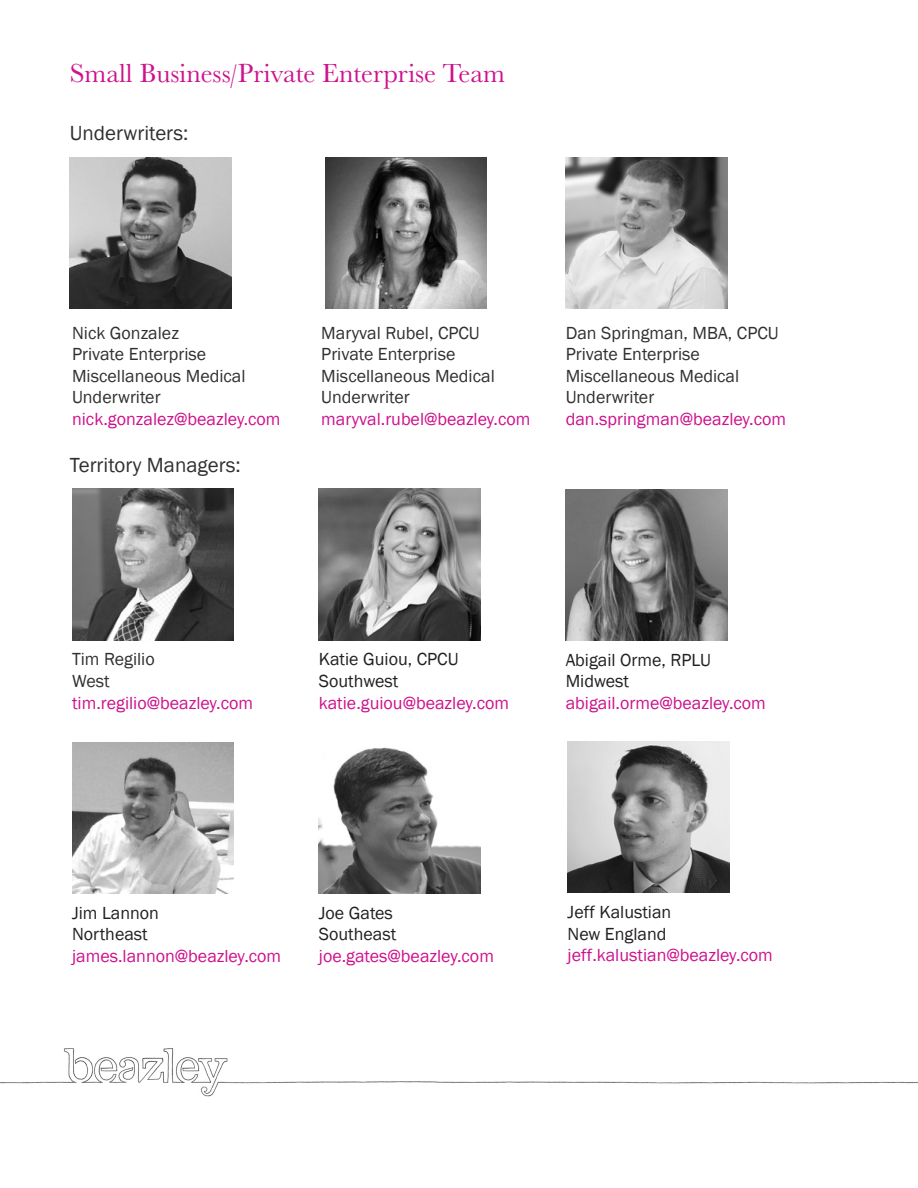
<style>
.page{position:relative;width:918px;height:1188px;background:#fff}
.page>*{position:absolute;margin:0;border:0;box-sizing:border-box;transform-origin:0 0}
.t1{font:27px "Baskerville URW";color:#ce118c}
.t2{font:21px "Franklin Gothic";color:#312f30}
.t3{font:18px "Franklin Gothic";color:#ce118c}
.t4{font:18px/21.6px "Franklin Gothic";color:#312f30}
.t5{font:18px "Franklin Gothic";color:#231f20}
</style>
<div class="page">
<img style="left:0;top:1048px;width:918px;height:49px">
<img style="left:70px;top:157px;width:162px;height:151px">
<img style="left:325px;top:157px;width:162px;height:151px">
<img style="left:566px;top:157px;width:161px;height:151px">
<img style="left:72px;top:489px;width:162px;height:151px">
<img style="left:319px;top:747px;width:161px;height:146px">
<img style="left:566px;top:489px;width:161px;height:151px">
<img style="left:319px;top:489px;width:161px;height:151px">
<img style="left:72px;top:742px;width:162px;height:151px">
<img style="left:568px;top:742px;width:161px;height:151px">
<p class="t1" style="left:70px;top:58px;width:437px">Small Business/Private Enterprise Team</p>
<p class="t2" style="left:70px;top:120px;width:120px">Underwriters:</p>
<p class="t4" style="left:72px;top:322px;width:108px">Nick Gonzalez</p>
<p class="t4" style="left:72px;top:344px;width:175px">Private Enterprise<br>Miscellaneous Medical<br>Underwriter</p>
<p class="t3" style="left:72px;top:408px;width:210px">nick.gonzalez@beazley.com</p>
<p class="t2" style="left:70px;top:452px;width:172px">Territory Managers:</p>
<p class="t4" style="left:321px;top:322px;width:160px">Maryval Rubel, CPCU</p>
<p class="t4" style="left:321px;top:344px;width:175px">Private Enterprise<br>Miscellaneous Medical<br>Underwriter</p>
<p class="t3" style="left:321px;top:408px;width:211px">maryval.rubel@beazley.com</p>
<p class="t4" style="left:566px;top:322px;width:215px">Dan Springman, MBA, CPCU</p>
<p class="t4" style="left:566px;top:344px;width:175px">Private Enterprise<br>Miscellaneous Medical<br>Underwriter</p>
<p class="t3" style="left:566px;top:408px;width:222px">dan.springman@beazley.com</p>
<p class="t4" style="left:72px;top:649px;width:84px">Tim Regilio</p>
<p class="t4" style="left:72px;top:671px;width:39px">West</p>
<p class="t3" style="left:72px;top:692px;width:183px">tim.regilio@beazley.com</p>
<p class="t5" style="left:319px;top:648px;width:141px">Katie Guiou, CPCU</p>
<p class="t5" style="left:319px;top:670px;width:81px">Southwest</p>
<p class="t3" style="left:319px;top:692px;width:192px">katie.guiou@beazley.com</p>
<p class="t5" style="left:566px;top:649px;width:147px">Abigail Orme, RPLU</p>
<p class="t5" style="left:566px;top:670px;width:65px">Midwest</p>
<p class="t3" style="left:566px;top:692px;width:202px">abigail.orme@beazley.com</p>
<p class="t5" style="left:72px;top:901px;width:88px">Jim Lannon</p>
<p class="t5" style="left:72px;top:923px;width:77px">Northeast</p>
<p class="t3" style="left:72px;top:945px;width:211px">james.lannon@beazley.com</p>
<p class="t5" style="left:319px;top:901px;width:76px">Joe Gates</p>
<p class="t5" style="left:319px;top:923px;width:79px">Southeast</p>
<p class="t3" style="left:319px;top:945px;width:177px">joe.gates@beazley.com</p>
<p class="t5" style="left:568px;top:901px;width:105px">Jeff Kalustian</p>
<p class="t5" style="left:568px;top:923px;width:100px">New England</p>
<p class="t3" style="left:568px;top:944px;width:207px">jeff.kalustian@beazley.com</p>
</div>
